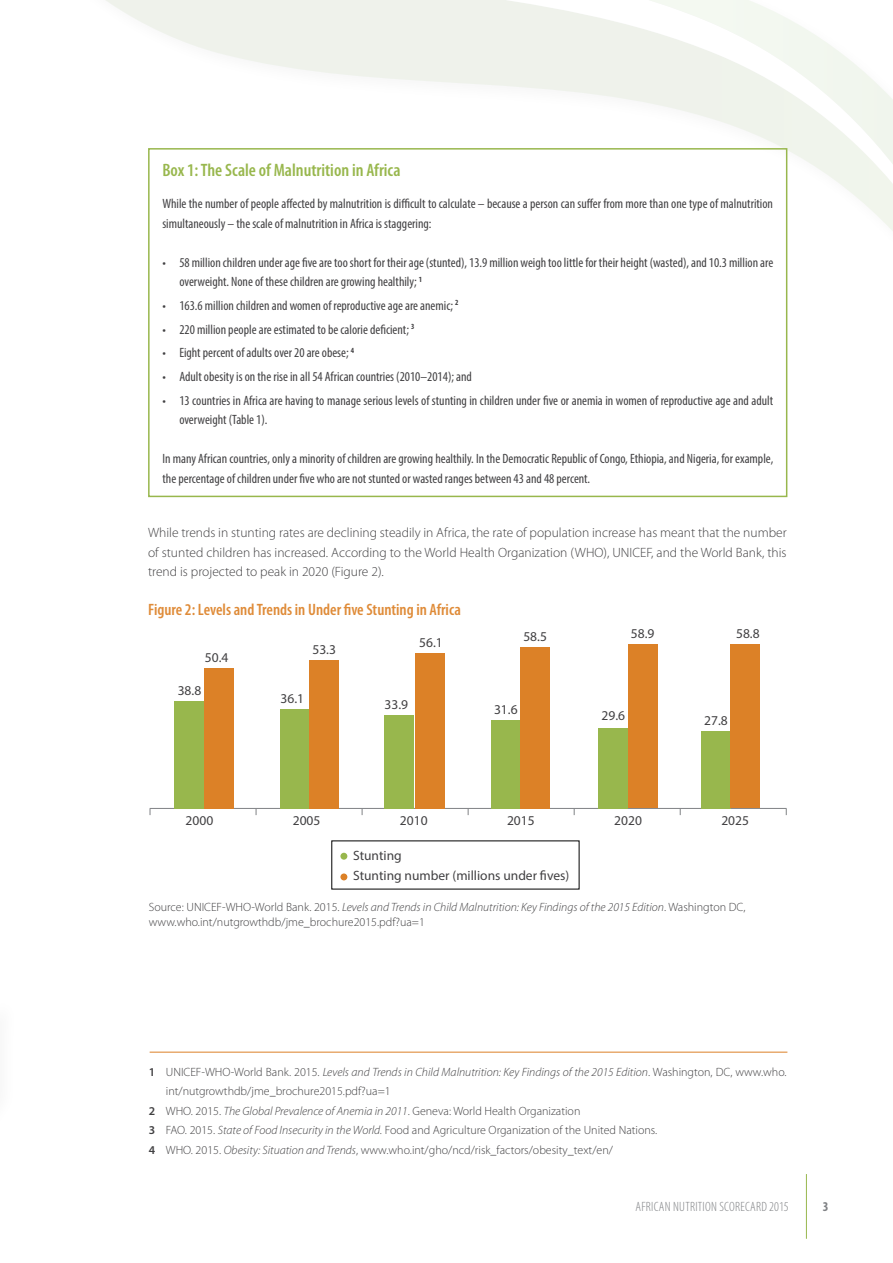
<style>
.page{position:relative;width:893px;height:1263px;background:#fff}
.page>*{position:absolute;margin:0;border:0;box-sizing:border-box;transform-origin:0 0}
.t1{font:600 condensed 18px "Myriad Pro";color:#98b74d}
.t2{font:600 condensed 16.5px "Myriad Pro";color:#df8b38}
.t3{font:condensed 13.5px/19.5px "Myriad Pro";color:#414042}
.t4{font:300 13.5px/19.5px "Myriad Pro";color:#414042;text-align:justify}
.t5{font:13.5px/20.7px "Myriad Pro";color:#414042}
.t6{font:300 condensed 13.5px "Myriad Pro";letter-spacing:.02em;color:#808285}
.t7{font:700 condensed 13.5px "Myriad Pro";color:#808285}
.t8{font:300 12px/15px "Myriad Pro";color:#414042}
.t9{font:italic 300 12px "Myriad Pro";color:#414042}
.s1{font-style:italic}
.s2{font-weight:600;font-style:normal}
.s3{font-style:normal}
.s4{font-weight:600}
</style>
<div class="page">
<hr style="left:806px;top:1174px;width:1px;height:65px;background:#98b74d">
<svg style="left:106px;top:0;width:196px;height:70px;fill:#eff2eb"></svg>
<svg style="left:302px;top:0;width:591px;height:485px"></svg>
<div style="left:148px;top:148px;width:639px;height:349px;border:2px solid #98b74d"></div>
<hr style="left:150px;top:808px;width:637px;height:1px;background:#808285">
<div style="left:340px;top:853px;width:7px;height:7px;background:#98b74d;border-radius:50%"></div>
<div style="left:340px;top:873px;width:7px;height:7px;background:#dc8127;border-radius:50%"></div>
<div style="left:175px;top:701px;width:29px;height:107px;background:#98b74d"></div>
<div style="left:280px;top:709px;width:30px;height:99px;background:#98b74d"></div>
<div style="left:384px;top:715px;width:30px;height:93px;background:#98b74d"></div>
<div style="left:491px;top:720px;width:29px;height:88px;background:#98b74d"></div>
<div style="left:599px;top:728px;width:29px;height:80px;background:#98b74d"></div>
<div style="left:701px;top:731px;width:29px;height:77px;background:#98b74d"></div>
<div style="left:204px;top:668px;width:29px;height:140px;background:#dc8127"></div>
<div style="left:310px;top:660px;width:29px;height:148px;background:#dc8127"></div>
<div style="left:415px;top:653px;width:29px;height:155px;background:#dc8127"></div>
<div style="left:520px;top:647px;width:30px;height:161px;background:#dc8127"></div>
<div style="left:628px;top:644px;width:29px;height:164px;background:#dc8127"></div>
<div style="left:730px;top:644px;width:30px;height:164px;background:#dc8127"></div>
<hr style="left:150px;top:1052px;width:637px;height:1px;background:#dc8127">
<h1 class="t1" style="left:162px;top:159px;width:240px">Box 1: The Scale of Malnutrition in Africa</h1>
<p class="t3" style="left:162px;top:194px;width:612px">While the number of people affected by malnutrition is difficult to calculate – because a person can suffer from more than one type of malnutrition simultaneously – the scale of malnutrition in Africa is staggering:</p>
<p class="t3" style="left:179px;top:252px;width:595px;text-indent:-17px">• 58million children underage fivearetooshort for theirage(stunted),13.9million weigh toolittlefor their height (wasted),and10.3million are overweight. None of these children are growing healthily; <sup>1</sup></p>
<p class="t3" style="left:162px;top:295px;width:298px">• 163.6 million children and women of reproductive age are anemic; <sup>2</sup></p>
<p class="t3" style="left:162px;top:319px;width:254px">• 220 million people are estimated to be calorie deficient; <sup>3</sup></p>
<p class="t3" style="left:162px;top:343px;width:193px">• Eight percent of adults over 20 are obese; <sup>4</sup></p>
<p class="t3" style="left:162px;top:367px;width:311px">• Adult obesity is on the rise in all 54 African countries (2010–2014); and</p>
<p class="t3" style="left:179px;top:390px;width:595px;text-indent:-17px">• 13 countries in Africa are having to manage serious levels of stunting in children under five or anemia in women of reproductive age and adult overweight (Table 1).</p>
<p class="t3" style="left:162px;top:449px;width:612px">In many African countries, only a minority of children are growing healthily. In the Democratic Republic of Congo, Ethiopia, and Nigeria, for example, the percentage of children under five who are not stunted or wasted ranges between 43 and 48 percent.</p>
<p class="t4" style="left:148px;top:523px;width:640px">While trends in stunting rates are declining steadily in Africa, the rate of population increase has meant that the number of stunted children has increased. According to the World Health Organization (WHO), UNICEF, and the World Bank, this trend is projected to peak in 2020 (Figure 2).</p>
<p class="t2" style="left:148px;top:600px;width:314px">Figure 2: Levels and Trends in Under five Stunting in Africa</p>
<p class="t5" style="left:205px;top:647px;width:25px">50.4</p>
<p class="t5" style="left:178px;top:680px;width:25px">38.8</p>
<p class="t5" style="left:312px;top:639px;width:25px">53.3</p>
<p class="t5" style="left:280px;top:688px;width:25px">36.1</p>
<p class="t5" style="left:419px;top:631px;width:25px">56.1</p>
<p class="t5" style="left:385px;top:693px;width:25px">33.9</p>
<p class="t5" style="left:523px;top:626px;width:25px">58.5</p>
<p class="t5" style="left:494px;top:699px;width:25px">31.6</p>
<p class="t5" style="left:631px;top:623px;width:25px">58.9</p>
<p class="t5" style="left:602px;top:705px;width:25px">29.6</p>
<p class="t5" style="left:736px;top:623px;width:25px">58.8</p>
<p class="t5" style="left:704px;top:710px;width:25px">27.8</p>
<p class="t5" style="left:186px;top:810px;width:29px">2000</p>
<p class="t5" style="left:293px;top:810px;width:29px">2005</p>
<p class="t5" style="left:400px;top:810px;width:29px">2010</p>
<p class="t5" style="left:507px;top:810px;width:29px">2015</p>
<p class="t5" style="left:614px;top:810px;width:29px">2020</p>
<p class="t5" style="left:721px;top:810px;width:29px">2025</p>
<p class="t5" style="left:353px;top:844px;width:218px">Stunting<br>Stunting number (millions under fives)</p>
<p class="t8" style="left:149px;top:900px;width:598px">Source: UNICEF-WHO-World Bank. 2015. <span class="s1">Levels and Trends in Child Malnutrition: Key Findings of the 2015 Edition</span>. Washington DC, www.who.int/nutgrowthdb/jme_brochure2015.pdf?ua=1</p>
<p class="t9" style="left:149px;top:1064px;width:639px"><span class="s2">1</span> <span class="s3">UNICEF-WHO-World Bank. 2015.</span> Levels and Trends in Child Malnutrition: Key Findings of the 2015 Edition<span class="s3">. Washington, DC, www.who.</span></p>
<p class="t8" style="left:166px;top:1083px;width:226px">int/nutgrowthdb/jme_brochure2015.pdf?ua=1</p>
<p class="t8" style="left:149px;top:1103px;width:433px"><span class="s4">2</span> WHO. 2015. <span class="s1">The Global Prevalence of Anemia in 2011</span>. Geneva: World Health Organization</p>
<p class="t8" style="left:149px;top:1122px;width:510px"><span class="s4">3</span> FAO. 2015. <span class="s1">State of Food Insecurity in the World.</span> Food and Agriculture Organization of the United Nations.</p>
<p class="t8" style="left:149px;top:1142px;width:466px"><span class="s4">4</span> WHO. 2015. <span class="s1">Obesity: Situation and Trends</span>, www.who.int/gho/ncd/risk_factors/obesity_text/en/</p>
<p class="t6" style="left:635px;top:1200px;width:155px">AFRICAN NUTRITION SCORECARD 2015</p>
<p class="t7" style="left:823px;top:1198px;width:7px">3</p>
</div>
